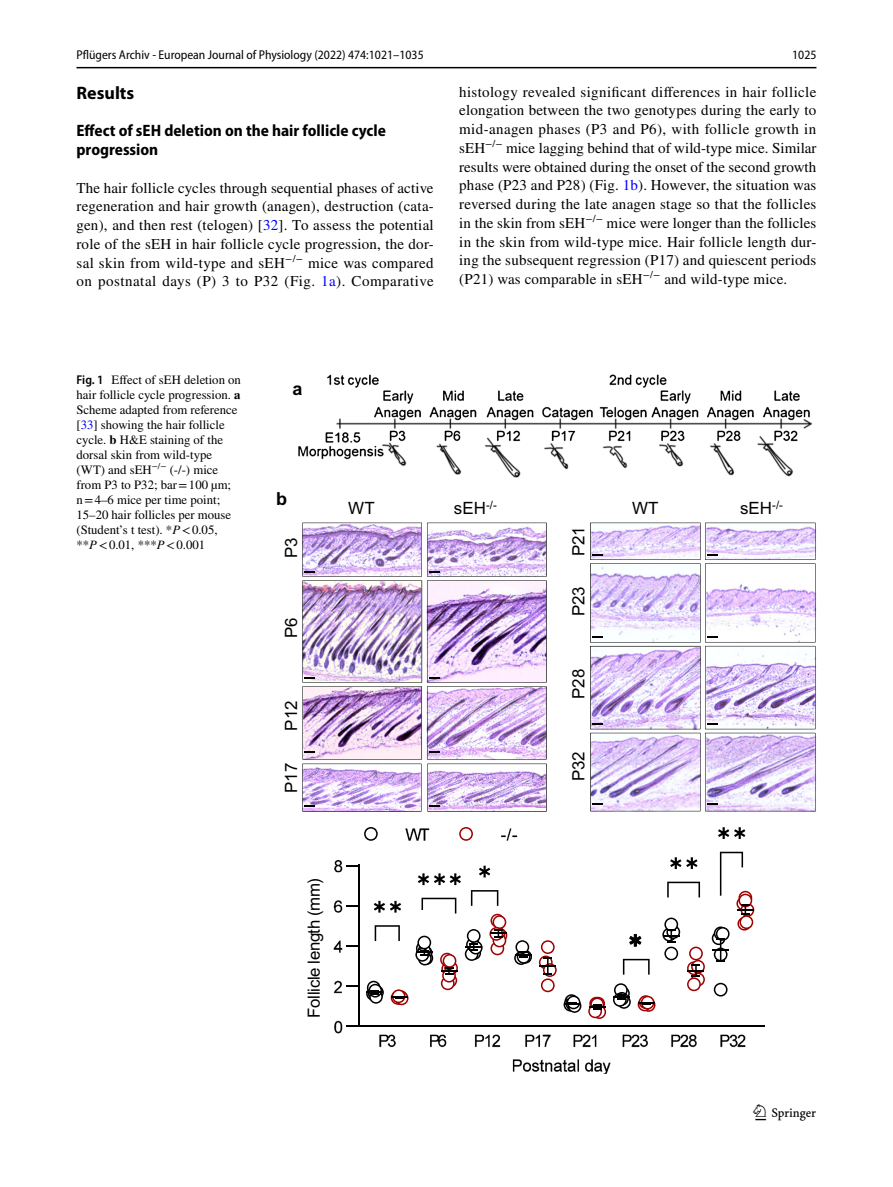
<style>
.page{position:relative;width:893px;height:1187px;background:#fff}
.page>*{position:absolute;margin:0;border:0;box-sizing:border-box;transform-origin:0 0}
.t1{font:22.5px "Springnew Regular 3";color:#000}
.t2{font:700 18px "Myriad Pro";color:#000}
.t3{font:700 18px "Arial";color:#000}
.t4{font:16.95px "Arial";color:#000}
.t5{font:16.8px "Arial";letter-spacing:-.02em;color:#000}
.t6{font:700 semi-condensed 16.5px/18.8px "Myriad Pro";color:#000}
.t7{font:15px/18.8px "STIX";letter-spacing:.015em;color:#000;text-align:justify}
.t8{font:12.75px/15px "STIX";color:#000}
.t9{font:semi-condensed 12.75px "Myriad Pro";color:#000}
.s1{color:#00f}
.s2{font-family:"Myriad Pro";font-weight:600;font-stretch:semi-condensed}
.s3{font-weight:700}
.s4{font-style:italic}
</style>
<div class="page">
<hr style="left:77px;top:67px;width:739px;height:1px;background:#000">
<img style="left:299px;top:374px;width:517px;height:699px">
<hr style="left:358px;top:1025px;width:406px;height:1px;background:#000">
<hr style="left:358px;top:864px;width:1px;height:162px;background:#000">
<svg style="left:347px;top:864px;width:11px;height:2px"></svg>
<svg style="left:714px;top:982px;width:13px;height:14px"></svg>
<svg style="left:687px;top:946px;width:18px;height:45px"></svg>
<svg style="left:662px;top:917px;width:18px;height:43px"></svg>
<svg style="left:638px;top:995px;width:17px;height:16px"></svg>
<svg style="left:613px;top:983px;width:18px;height:25px"></svg>
<svg style="left:588px;top:996px;width:18px;height:22px"></svg>
<svg style="left:564px;top:994px;width:17px;height:18px"></svg>
<svg style="left:539px;top:940px;width:18px;height:52px"></svg>
<svg style="left:514px;top:940px;width:18px;height:24px"></svg>
<svg style="left:489px;top:913px;width:18px;height:42px"></svg>
<svg style="left:465px;top:929px;width:18px;height:31px"></svg>
<svg style="left:440px;top:952px;width:18px;height:38px"></svg>
<svg style="left:415px;top:935px;width:18px;height:30px"></svg>
<svg style="left:391px;top:989px;width:17px;height:16px"></svg>
<svg style="left:366px;top:980px;width:18px;height:23px"></svg>
<svg style="left:375px;top:925px;width:25px;height:15px"></svg>
<svg style="left:374px;top:900px;width:27px;height:12px"></svg>
<svg style="left:421px;top:897px;width:35px;height:16px"></svg>
<svg style="left:418px;top:873px;width:43px;height:12px"></svg>
<svg style="left:471px;top:890px;width:27px;height:15px"></svg>
<svg style="left:479px;top:865px;width:11px;height:12px"></svg>
<svg style="left:623px;top:958px;width:27px;height:16px"></svg>
<svg style="left:629px;top:934px;width:12px;height:12px"></svg>
<svg style="left:667px;top:881px;width:33px;height:16px"></svg>
<svg style="left:670px;top:857px;width:27px;height:12px"></svg>
<svg style="left:712px;top:851px;width:42px;height:110px"></svg>
<svg style="left:718px;top:827px;width:27px;height:12px"></svg>
<svg style="left:364px;top:827px;width:14px;height:13px"></svg>
<svg style="left:459px;top:827px;width:14px;height:13px"></svg>
<svg style="left:590px;top:522px;width:225px;height:289px"></svg>
<img style="left:302px;top:522px;width:245px;height:289px">
<p class="t9" style="left:77px;top:48px;width:349px">Pflügers Archiv - European Journal of Physiology (2022) 474:1021–1035</p>
<p class="t9" style="left:792px;top:48px;width:26px">1025</p>
<p class="t2" style="left:77px;top:81px;width:59px">Results</p>
<p class="t6" style="left:77px;top:122px;width:311px">Effect of sEH deletion on the hair follicle cycle progression</p>
<p class="t7" style="left:77px;top:179px;width:359px">The hair follicle cycles through sequential phases of active regeneration and hair growth (anagen), destruction (cata&shy;gen), and then rest (telogen) [<span class="s1">32</span>]. To assess the potential role of the sEH in hair follicle cycle progression, the dor&shy;sal skin from wild-type and sEH<sup>−/−</sup> mice was compared on postnatal days (P) 3 to P32 (Fig. <span class="s1">1a</span>). Comparative</p>
<p class="t7" style="left:459px;top:83px;width:359px">histology revealed significant differences in hair follicle elongation between the two genotypes during the early to mid-anagen phases (P3 and P6), with follicle growth in sEH<sup>−/−</sup> mice lagging behind that of wild-type mice. Similar results were obtained during the onset of the second growth phase (P23 and P28) (Fig. <span class="s1">1b</span>). However, the situation was reversed during the late anagen stage so that the follicles in the skin from sEH<sup>−/−</sup> mice were longer than the follicles in the skin from wild-type mice. Hair follicle length dur&shy;ing the subsequent regression (P17) and quiescent periods (P21) was comparable in sEH<sup>−/−</sup> and wild-type mice.</p>
<p class="t8" style="left:77px;top:373px;width:166px"><span class="s2">Fig. 1</span> Effect of sEH deletion on hair follicle cycle progression. <span class="s3">a<br></span>Scheme adapted from reference [<span class="s1">33</span>] showing the hair follicle cycle. <span class="s3">b</span> H&amp;E staining of the dorsal skin from wild-type (WT) and sEH<sup>−/−</sup> (-/-) mice from P3 to P32; bar=100 µm; n=4–6 mice per time point;<br>15–20 hair follicles per mouse (Student’s t test). *<span class="s4">P</span>&lt;0.05, **<span class="s4">P</span>&lt;0.01, ***<span class="s4">P</span>&lt;0.001</p>
<p class="t3" style="left:292px;top:378px;width:12px">a</p>
<p class="t3" style="left:276px;top:488px;width:12px">b</p>
<p class="t4" style="left:281px;top:558px;width:22px;rotate:-90deg">P3</p>
<p class="t4" style="left:281px;top:638px;width:22px;rotate:-90deg">P6</p>
<p class="t4" style="left:281px;top:730px;width:32px;rotate:-90deg">P12</p>
<p class="t4" style="left:281px;top:793px;width:32px;rotate:-90deg">P17</p>
<p class="t4" style="left:348px;top:498px;width:28px">WT</p>
<p class="t4" style="left:454px;top:498px;width:44px">sEH<sup>-/-</sup></p>
<p class="t4" style="left:632px;top:498px;width:28px">WT</p>
<p class="t4" style="left:740px;top:498px;width:44px">sEH<sup>-/-</sup></p>
<p class="t4" style="left:569px;top:556px;width:32px;rotate:-90deg">P21</p>
<p class="t4" style="left:569px;top:616px;width:32px;rotate:-90deg">P23</p>
<p class="t4" style="left:569px;top:698px;width:32px;rotate:-90deg">P28</p>
<p class="t4" style="left:569px;top:781px;width:32px;rotate:-90deg">P32</p>
<p class="t5" style="left:304px;top:1017px;width:141px;rotate:-90deg">Follicle length (mm)</p>
<h1 class="t1" style="left:755px;top:1104px;width:62px">1 3</h1>
</div>
